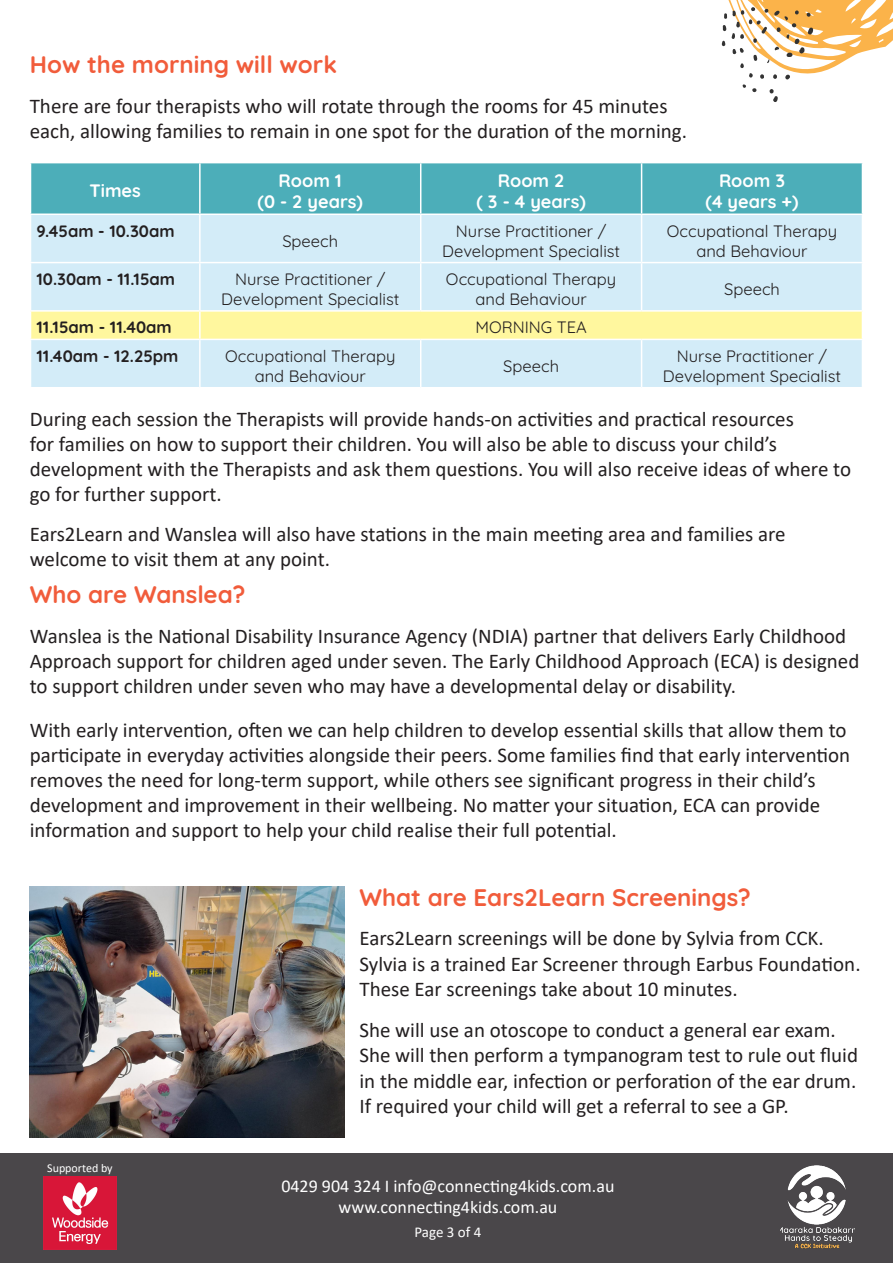
<style>
.page{position:relative;width:893px;height:1263px;background:#fff}
.page>*{position:absolute;margin:0;border:0;box-sizing:border-box;transform-origin:0 0}
.t1{font:300 24px "Quicksand";color:#f15c3b}
.t2{font:21px/25.2px "Calibri";color:#231f20}
.t3{font:18px/21px "Calibri";color:#fff;text-align:center}
.t4{font:300 18px/21.6px "Quicksand";color:#fff;text-align:center}
.t5{font:300 16.5px/19.8px "Quicksand";color:#231f20;text-align:center}
.t6{font:15px "Calibri";letter-spacing:-.005em;color:#fff}
.t7{font:12px "Calibri";color:#fff}
</style>
<div class="page">
<div style="left:0;top:1153px;width:893px;height:110px;background:#4a474a"></div>
<svg style="left:722px;top:0;width:171px;height:102px"></svg>
<img style="left:44px;top:1177px;width:73px;height:73px">
<img style="left:780px;top:1165px;width:74px;height:84px">
<div style="left:31px;top:163px;width:831px;height:50px;background:#4caeb9"></div>
<div style="left:31px;top:215px;width:831px;height:172px;background:#d3ecf8"></div>
<hr style="left:199px;top:163px;width:2px;height:50px;background:#fff">
<hr style="left:420px;top:163px;width:1px;height:50px;background:#fff">
<hr style="left:641px;top:163px;width:1px;height:50px;background:#fff">
<hr style="left:199px;top:215px;width:2px;height:47px;background:#fff">
<hr style="left:420px;top:215px;width:1px;height:47px;background:#fff">
<hr style="left:641px;top:215px;width:1px;height:47px;background:#fff">
<hr style="left:30px;top:262px;width:170px;height:1px;background:#fff">
<hr style="left:200px;top:262px;width:221px;height:1px;background:#fff">
<hr style="left:199px;top:263px;width:2px;height:47px;background:#fff">
<hr style="left:421px;top:262px;width:221px;height:1px;background:#fff">
<hr style="left:420px;top:263px;width:1px;height:47px;background:#fff">
<hr style="left:642px;top:262px;width:221px;height:1px;background:#fff">
<hr style="left:641px;top:263px;width:1px;height:47px;background:#fff">
<hr style="left:30px;top:310px;width:170px;height:2px;background:#fff">
<hr style="left:200px;top:310px;width:221px;height:2px;background:#fff">
<hr style="left:421px;top:310px;width:221px;height:2px;background:#fff">
<hr style="left:642px;top:310px;width:221px;height:2px;background:#fff">
<svg style="left:30px;top:311px;width:833px;height:28px;background:#fff7a1"></svg>
<hr style="left:30px;top:339px;width:170px;height:1px;background:#fff">
<hr style="left:200px;top:339px;width:221px;height:1px;background:#fff">
<hr style="left:199px;top:340px;width:2px;height:47px;background:#fff">
<hr style="left:421px;top:339px;width:221px;height:1px;background:#fff">
<hr style="left:420px;top:340px;width:1px;height:47px;background:#fff">
<hr style="left:642px;top:339px;width:221px;height:1px;background:#fff">
<hr style="left:641px;top:340px;width:1px;height:47px;background:#fff">
<img style="left:30px;top:887px;width:314px;height:251px">
<p class="t1" style="left:30px;top:46px;width:309px">How the morning will work</p>
<p class="t2" style="left:30px;top:93px;width:659px">There are four therapists who will rotate through the rooms for 45 minutes each, allowing families to remain in one spot for the duration of the morning.</p>
<p class="t4" style="left:89px;top:178px;width:53px">Times</p>
<p class="t4" style="left:258px;top:168px;width:107px">Room 1<br>(0 - 2 years)</p>
<p class="t4" style="left:476px;top:168px;width:111px">Room 2<br>( 3 - 4 years)</p>
<p class="t4" style="left:706px;top:168px;width:94px">Room 3<br>(4 years +)</p>
<p class="t5" style="left:37px;top:219px;width:140px">9.45am - 10.30am</p>
<p class="t5" style="left:282px;top:229px;width:57px">Speech</p>
<p class="t5" style="left:442px;top:219px;width:180px">Nurse Practitioner /<br>Development Specialist</p>
<p class="t5" style="left:667px;top:219px;width:172px">Occupational Therapy</p>
<p class="t5" style="left:696px;top:239px;width:113px">and Behaviour</p>
<p class="t5" style="left:37px;top:268px;width:140px">10.30am - 11.15am</p>
<p class="t5" style="left:221px;top:268px;width:180px">Nurse Practitioner /<br>Development Specialist</p>
<p class="t5" style="left:446px;top:268px;width:172px">Occupational Therapy</p>
<p class="t5" style="left:476px;top:287px;width:113px">and Behaviour</p>
<p class="t5" style="left:724px;top:278px;width:57px">Speech</p>
<p class="t5" style="left:37px;top:316px;width:137px">11.15am - 11.40am</p>
<p class="t5" style="left:475px;top:316px;width:113px">MORNING TEA</p>
<p class="t5" style="left:37px;top:344px;width:144px">11.40am - 12.25pm</p>
<p class="t5" style="left:225px;top:344px;width:172px">Occupational Therapy</p>
<p class="t5" style="left:255px;top:364px;width:113px">and Behaviour</p>
<p class="t5" style="left:503px;top:354px;width:57px">Speech</p>
<p class="t5" style="left:663px;top:344px;width:180px">Nurse Practitioner /<br>Development Specialist</p>
<p class="t2" style="left:30px;top:405px;width:823px">During each session the Therapists will provide hands-on activities and practical resources<br>for families on how to support their children. You will also be able to discuss your child’s development with the Therapists and ask them questions. You will also receive ideas of where to go for further support.</p>
<p class="t2" style="left:30px;top:521px;width:757px">Ears2Learn and Wanslea will also have stations in the main meeting area and families are welcome to visit them at any point.</p>
<p class="t1" style="left:30px;top:576px;width:217px">Who are Wanslea?</p>
<p class="t2" style="left:30px;top:623px;width:831px">Wanslea is the National Disability Insurance Agency (NDIA) partner that delivers Early Childhood<br>Approach support for children aged under seven. The Early Childhood Approach (ECA) is designed to support children under seven who may have a developmental delay or disability.</p>
<p class="t2" style="left:30px;top:716px;width:822px">With early intervention, often we can help children to develop essential skills that allow them to participate in everyday activities alongside their peers. Some families find that early intervention removes the need for long-term support, while others see significant progress in their child’s development and improvement in their wellbeing. No matter your situation, ECA can provide information and support to help your child realise their full potential.</p>
<p class="t7" style="left:47px;top:1159px;width:67px">Supported by</p>
<p class="t1" style="left:359px;top:879px;width:393px">What are Ears2Learn Screenings?</p>
<p class="t2" style="left:359px;top:925px;width:503px">Ears2Learn screenings will be done by Sylvia from CCK.<br>Sylvia is a trained Ear Screener through Earbus Foundation.<br>These Ear screenings take about 10 minutes.</p>
<p class="t2" style="left:359px;top:1017px;width:500px">She will use an otoscope to conduct a general ear exam.<br>She will then perform a tympanogram test to rule out fluid in the middle ear, infection or perforation of the ear drum.<br>If required your child will get a referral to see a GP.</p>
<p class="t3" style="left:281px;top:1175px;width:335px">0429 904 324 I info@connecting4kids.com.au www.connecting4kids.com.au</p>
<p class="t6" style="left:414px;top:1222px;width:68px">Page 3 of 4</p>
</div>
